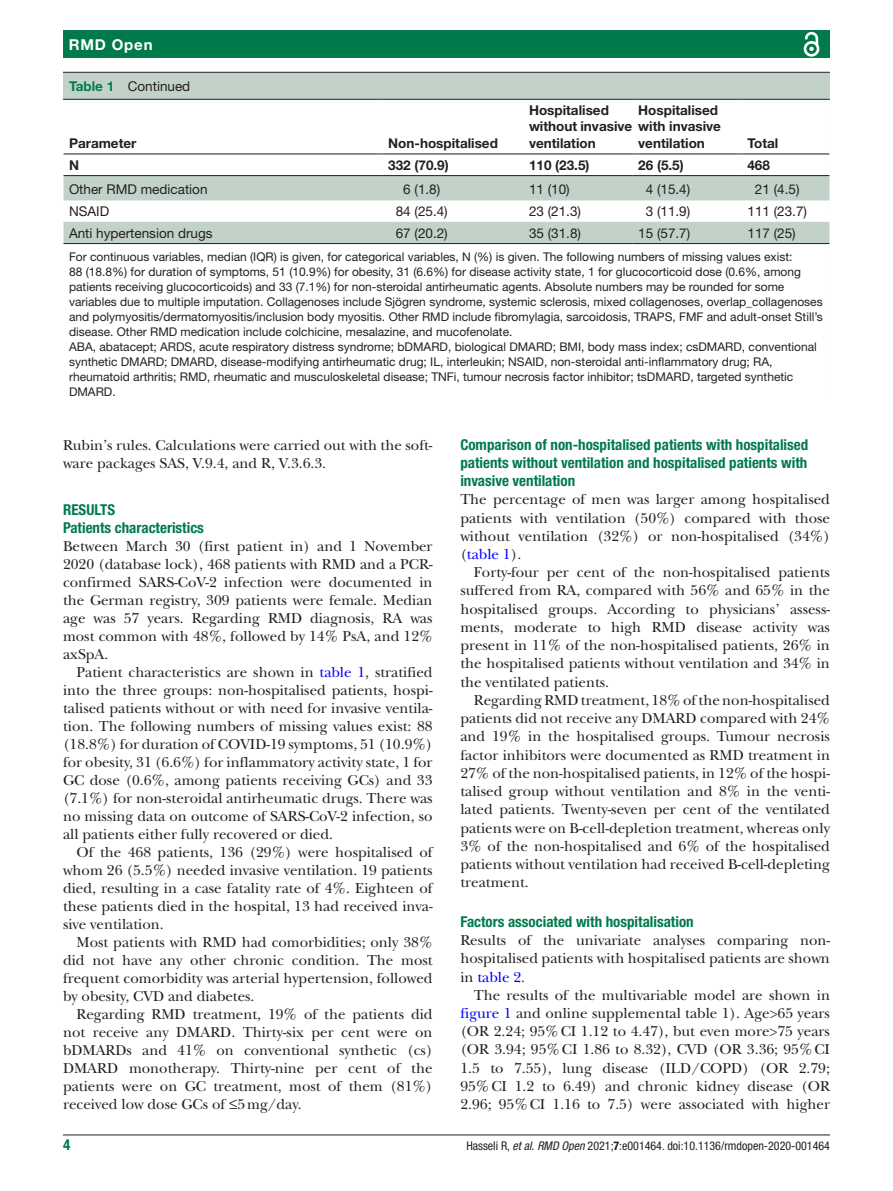
<style>
.page{position:relative;width:893px;height:1191px;background:#fff}
.page>*{position:absolute;margin:0;border:0;box-sizing:border-box;transform-origin:0 0}
.t1{font:15px/18px "New Baskerville";color:#231f20;text-align:justify}
.t2{font:700 condensed 15px/18px "Helvetica Neue LT Std";color:#007a4b}
.t3{font:700 15px "Helvetica Neue LT Std";letter-spacing:.055em;color:#fff}
.t4{font:13.5px "Helvetica Neue LT Std";color:#231f20}
.t5{font:700 13.5px/16.5px "Helvetica Neue LT Std";color:#231f20}
.t6{font:12px/15px "Helvetica Neue LT Std";color:#231f20}
.t7{font:condensed 12px "Helvetica Neue LT Std";color:#231f20}
.s1{font-weight:700;color:#007a4b}
.s2{color:#00f}
.s3{font-style:italic}
.s4{font-weight:700}
</style>
<div class="page">
<hr style="left:63px;top:1134px;width:767px;height:1px;background:#231f20">
<div style="left:63px;top:31px;width:767px;height:27px;background:#007a4b"></div>
<svg style="left:803px;top:31px;width:17px;height:26px"></svg>
<div style="left:63px;top:91px;width:767px;height:305px;background:#c2d2c9"></div>
<div style="left:64px;top:100px;width:766px;height:296px;background:#fff"></div>
<svg style="left:64px;top:176px;width:766px;height:67px"></svg>
<hr style="left:63px;top:99px;width:319px;height:1px;background:#231f20">
<hr style="left:382px;top:99px;width:141px;height:1px;background:#231f20">
<hr style="left:523px;top:99px;width:109px;height:1px;background:#231f20">
<hr style="left:632px;top:99px;width:109px;height:1px;background:#231f20">
<hr style="left:741px;top:99px;width:89px;height:1px;background:#231f20">
<hr style="left:63px;top:154px;width:319px;height:1px;background:#231f20">
<hr style="left:63px;top:175px;width:319px;height:1px;background:#231f20">
<hr style="left:382px;top:154px;width:141px;height:1px;background:#231f20">
<hr style="left:382px;top:175px;width:141px;height:1px;background:#231f20">
<hr style="left:523px;top:154px;width:109px;height:1px;background:#231f20">
<hr style="left:523px;top:175px;width:109px;height:1px;background:#231f20">
<hr style="left:632px;top:154px;width:109px;height:1px;background:#231f20">
<hr style="left:632px;top:175px;width:109px;height:1px;background:#231f20">
<hr style="left:741px;top:154px;width:89px;height:1px;background:#231f20">
<hr style="left:741px;top:175px;width:89px;height:1px;background:#231f20">
<hr style="left:382px;top:243px;width:141px;height:1px;background:#231f20">
<hr style="left:523px;top:243px;width:109px;height:1px;background:#231f20">
<hr style="left:632px;top:243px;width:109px;height:1px;background:#231f20">
<hr style="left:63px;top:243px;width:319px;height:1px;background:#231f20">
<hr style="left:741px;top:243px;width:89px;height:1px;background:#231f20">
<hr style="left:63px;top:100px;width:1px;height:54px;background:#fff">
<svg style="left:63px;top:154px;width:1px;height:89px"></svg>
<hr style="left:63px;top:243px;width:1px;height:153px;background:#fff">
<hr style="left:69px;top:335px;width:761px;height:2px;background:#fff">
<hr style="left:69px;top:395px;width:761px;height:2px;background:#fff">
<div style="left:63px;top:73px;width:767px;height:18px;background:#c2d2c9"></div>
<hr style="left:63px;top:72px;width:767px;height:1px;background:#231f20">
<p class="t3" style="left:69px;top:35px;width:85px">RMD Open</p>
<p class="t4" style="left:69px;top:78px;width:123px"><span class="s1">Table 1</span> Continued</p>
<p class="t5" style="left:69px;top:135px;width:69px">Parameter</p>
<p class="t5" style="left:388px;top:135px;width:111px">Non-hospitalised</p>
<p class="t5" style="left:529px;top:102px;width:193px">Hospitalised<br>without invasive with invasive ventilation</p>
<p class="t5" style="left:638px;top:102px;width:81px">Hospitalised</p>
<p class="t5" style="left:638px;top:135px;width:68px">ventilation</p>
<p class="t5" style="left:747px;top:135px;width:32px">Total</p>
<p class="t5" style="left:69px;top:156px;width:12px">N</p>
<p class="t5" style="left:388px;top:156px;width:62px">332 (70.9)</p>
<p class="t5" style="left:529px;top:156px;width:62px">110 (23.5)</p>
<p class="t5" style="left:638px;top:156px;width:47px">26 (5.5)</p>
<p class="t5" style="left:747px;top:156px;width:24px">468</p>
<p class="t4" style="left:69px;top:181px;width:140px">Other RMD medication</p>
<p class="t4" style="left:403px;top:181px;width:39px">6 (1.8)</p>
<p class="t4" style="left:529px;top:181px;width:42px">11 (10)</p>
<p class="t4" style="left:646px;top:181px;width:46px">4 (15.4)</p>
<p class="t4" style="left:755px;top:181px;width:46px">21 (4.5)</p>
<p class="t4" style="left:69px;top:203px;width:42px">NSAID</p>
<p class="t4" style="left:396px;top:203px;width:54px">84 (25.4)</p>
<p class="t4" style="left:529px;top:203px;width:54px">23 (21.3)</p>
<p class="t4" style="left:646px;top:203px;width:46px">3 (11.9)</p>
<p class="t4" style="left:747px;top:203px;width:61px">111 (23.7)</p>
<p class="t4" style="left:69px;top:225px;width:145px">Anti hypertension drugs</p>
<p class="t4" style="left:396px;top:225px;width:54px">67 (20.2)</p>
<p class="t4" style="left:529px;top:225px;width:54px">35 (31.8)</p>
<p class="t4" style="left:638px;top:225px;width:54px">15 (57.7)</p>
<p class="t4" style="left:747px;top:225px;width:50px">117 (25)</p>
<p class="t6" style="left:69px;top:249px;width:755px">For continuous variables, median (IQR) is given, for categorical variables, N (%) is given. The following numbers of missing values exist:<br>88 (18.8%) for duration of symptoms, 51 (10.9%) for obesity, 31 (6.6%) for disease activity state, 1 for glucocorticoid dose (0.6%, among patients receiving glucocorticoids) and 33 (7.1%) for non-steroidal antirheumatic agents. Absolute numbers may be rounded for some variables due to multiple imputation. Collagenoses include Sjögren syndrome, systemic sclerosis, mixed collagenoses, overlap_collagenoses and polymyositis/dermatomyositis/inclusion body myositis. Other RMD include fibromylagia, sarcoidosis, TRAPS, FMF and adult-onset Still’s disease. Other RMD medication include colchicine, mesalazine, and mucofenolate.<br>ABA, abatacept; ARDS, acute respiratory distress syndrome; bDMARD, biological DMARD; BMI, body mass index; csDMARD, conventional synthetic DMARD; DMARD, disease-modifying antirheumatic drug; IL, interleukin; NSAID, non-steroidal anti-inflammatory drug; RA, rheumatoid arthritis; RMD, rheumatic and musculoskeletal disease; TNFi, tumour necrosis factor inhibitor; tsDMARD, targeted synthetic DMARD.</p>
<p class="t1" style="left:63px;top:436px;width:371px">Rubin’s rules. Calculations were carried out with the soft&shy;ware packages SAS, V.9.4, and R, V.3.6.3.</p>
<p class="t2" style="left:63px;top:500px;width:142px">RESULTS<br>Patients characteristics</p>
<p class="t1" style="left:63px;top:537px;width:371px">Between March 30 (first patient in) and 1 November 2020 (database lock), 468 patients with RMD and a PCR&shy;confirmed SARS-CoV-2 infection were documented in the German registry, 309 patients were female. Median age was 57 years. Regarding RMD diagnosis, RA was most common with 48%, followed by 14% PsA, and 12% axSpA.</p>
<p class="t1" style="left:63px;top:663px;width:371px;text-indent:14px">Patient characteristics are shown in <span class="s2">table 1</span>, stratified into the three groups: non-hospitalised patients, hospi&shy;talised patients without or with need for invasive ventila&shy;tion. The following numbers of missing values exist: 88 (18.8%) for duration of COVID-19 symptoms, 51 (10.9%) for obesity, 31 (6.6%) for inflammatory activity state, 1 for GC dose (0.6%, among patients receiving GCs) and 33 (7.1%) for non-steroidal antirheumatic drugs. There was no missing data on outcome of SARS-CoV-2 infection, so all patients either fully recovered or died.</p>
<p class="t1" style="left:63px;top:843px;width:371px;text-indent:14px">Of the 468 patients, 136 (29%) were hospitalised of whom 26 (5.5%) needed invasive ventilation. 19 patients died, resulting in a case fatality rate of 4%. Eighteen of these patients died in the hospital, 13 had received inva&shy;sive ventilation.</p>
<p class="t1" style="left:63px;top:933px;width:371px;text-indent:14px">Most patients with RMD had comorbidities; only 38% did not have any other chronic condition. The most frequent comorbidity was arterial hypertension, followed by obesity, CVD and diabetes.</p>
<p class="t1" style="left:63px;top:1005px;width:371px;text-indent:14px">Regarding RMD treatment, 19% of the patients did not receive any DMARD. Thirty-six per cent were on bDMARDs and 41% on conventional synthetic (cs)<br>DMARD monotherapy. Thirty-nine per cent of the patients were on GC treatment, most of them (81%) received low dose GCs of ≤5mg/day.</p>
<p class="t2" style="left:460px;top:435px;width:349px;text-align:justify">Comparison of non-hospitalised patients with hospitalised patients without ventilation and hospitalised patients with invasive ventilation</p>
<p class="t1" style="left:460px;top:490px;width:371px">The percentage of men was larger among hospitalised patients with ventilation (50%) compared with those without ventilation (32%) or non-hospitalised (34%) (<span class="s2">table 1</span>).</p>
<p class="t1" style="left:460px;top:563px;width:371px;text-indent:14px">Forty-four per cent of the non-hospitalised patients suffered from RA, compared with 56% and 65% in the hospitalised groups. According to physicians’ assess&shy;ments, moderate to high RMD disease activity was present in 11% of the non-hospitalised patients, 26% in the hospitalised patients without ventilation and 34% in the ventilated patients.</p>
<p class="t1" style="left:460px;top:691px;width:371px;text-indent:14px">Regarding RMD treatment, 18% of the non-hospitalised patients did not receive any DMARD compared with 24% and 19% in the hospitalised groups. Tumour necrosis factor inhibitors were documented as RMD treatment in 27% of the non-hospitalised patients, in 12% of the hospi&shy;talised group without ventilation and 8% in the venti&shy;lated patients. Twenty-seven per cent of the ventilated patients were on B-cell-depletion treatment, whereas only 3% of the non-hospitalised and 6% of the hospitalised patients without ventilation had received B-cell-depleting treatment.</p>
<p class="t2" style="left:460px;top:912px;width:235px">Factors associated with hospitalisation</p>
<p class="t1" style="left:460px;top:931px;width:371px">Results of the univariate analyses comparing non&shy;hospitalised patients with hospitalised patients are shown in <span class="s2">table 2</span>.</p>
<p class="t1" style="left:460px;top:985px;width:371px;text-indent:14px">The results of the multivariable model are shown in <span class="s2">figure 1</span> and online supplemental table 1). Age&gt;65 years (OR 2.24; 95%CI 1.12 to 4.47), but even more&gt;75 years (OR 3.94; 95%CI 1.86 to 8.32), CVD (OR 3.36; 95%CI 1.5 to 7.55), lung disease (ILD/COPD) (OR 2.79; 95%CI 1.2 to 6.49) and chronic kidney disease (OR 2.96; 95%CI 1.16 to 7.5) were associated with higher</p>
<p class="t2" style="left:63px;top:1135px;width:9px">4</p>
<p class="t7" style="left:466px;top:1138px;width:365px">Hasseli R, <span class="s3">et al</span>. <span class="s3">RMD Open</span> 2021;<span class="s4">7</span>:e001464. doi:10.1136/rmdopen-2020-001464</p>
</div>
